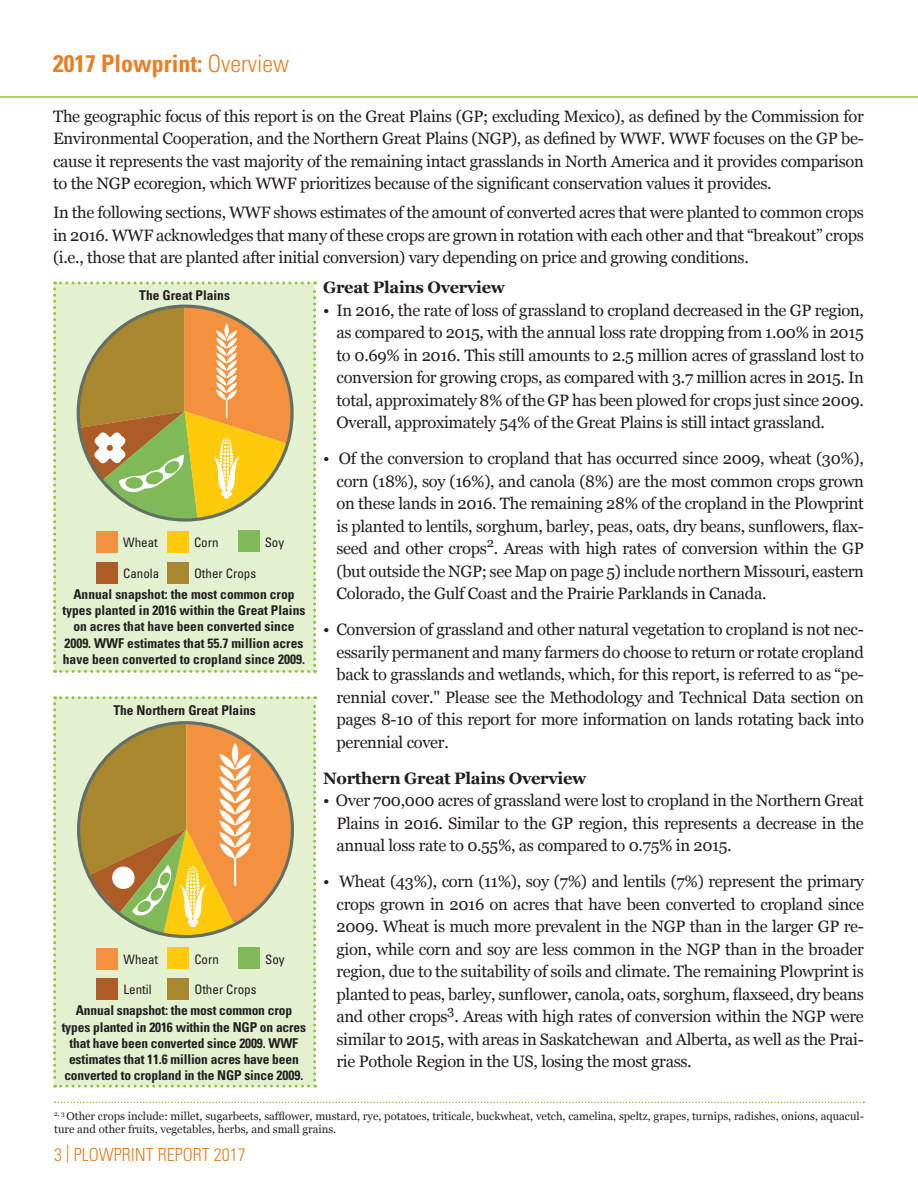
<style>
.page{position:relative;width:918px;height:1188px;background:#fff}
.page>*{position:absolute;margin:0;border:0;box-sizing:border-box;transform-origin:0 0}
.t1{font:700 condensed 24px "Univers LT Std";color:#e97e24}
.t2{font:300 condensed 18px "Univers LT Std";color:#e87d1e}
.t3{font:16.5px/22.5px "Georgia";letter-spacing:-.02em;color:#231f20;text-align:justify}
.t4{font:700 16.5px "Georgia";letter-spacing:-.02em;color:#231f20}
.t5{font:700 condensed 13.5px/16.2px "Univers LT Std";color:#231f20;text-align:center}
.t6{font:condensed 13.05px "Univers LT Std";color:#231f20}
.t7{font:13.05px "Georgia";color:#231f20}
.t8{font:11.25px/13.5px "Georgia";color:#231f20}
.s1{font-weight:300}
.s2{color:#e97e24}
</style>
<div class="page">
<hr style="left:0;top:96px;width:918px;height:2px;background:#96c93e">
<svg style="left:55px;top:1102px;width:809px;height:1px"></svg>
<svg style="left:53px;top:281px;width:263px;height:392px;background:#d7d29a"></svg>
<div style="left:167px;top:562px;width:21px;height:22px;background:#a8872e"></div>
<div style="left:167px;top:531px;width:21px;height:21px;background:#feca0a"></div>
<div style="left:96px;top:531px;width:21px;height:22px;background:#f3913e"></div>
<div style="left:96px;top:562px;width:21px;height:22px;background:#ae5c26"></div>
<div style="left:238px;top:531px;width:22px;height:21px;background:#80ba58"></div>
<svg style="left:53px;top:696px;width:263px;height:392px;background:#d9d09c"></svg>
<div style="left:167px;top:979px;width:22px;height:21px;background:#a8872e"></div>
<div style="left:167px;top:947px;width:22px;height:22px;background:#feca0a"></div>
<div style="left:96px;top:948px;width:22px;height:21px;background:#f3913e"></div>
<div style="left:96px;top:979px;width:22px;height:21px;background:#ae5c26"></div>
<div style="left:239px;top:947px;width:21px;height:22px;background:#80ba58"></div>
<div style="left:112px;top:867px;width:23px;height:22px;background:#fff;border-radius:50%"></div>
<p class="t1" style="left:53px;top:49px;width:237px">2017 Plowprint: <span class="s1">Overview</span></p>
<p class="t3" style="left:53px;top:105px;width:812px">The geographic focus of this report is on the Great Plains (GP; excluding Mexico), as defined by the Commission for Environmental Cooperation, and the Northern Great Plains (NGP), as defined by WWF. WWF focuses on the GP be&shy;cause it represents the vast majority of the remaining intact grasslands in North America and it provides comparison to the NGP ecoregion, which WWF prioritizes because of the significant conservation values it provides.</p>
<p class="t3" style="left:53px;top:202px;width:812px">In the following sections, WWF shows estimates of the amount of converted acres that were planted to common crops in 2016. WWF acknowledges that many of these crops are grown in rotation with each other and that “breakout” crops (i.e., those that are planted after initial conversion) vary depending on price and growing conditions.</p>
<p class="t5" style="left:139px;top:287px;width:92px">The Great Plains</p>
<p class="t6" style="left:123px;top:534px;width:36px">Wheat</p>
<p class="t6" style="left:194px;top:534px;width:26px">Corn</p>
<p class="t6" style="left:265px;top:534px;width:21px">Soy</p>
<p class="t6" style="left:123px;top:565px;width:38px">Canola</p>
<p class="t6" style="left:194px;top:565px;width:64px">Other Crops</p>
<p class="t5" style="left:62px;top:586px;width:244px">Annual snapshot: the most common crop types planted in 2016 within the Great Plains on acres that have been converted since 2009. WWF estimates that 55.7 million acres have been converted to cropland since 2009.</p>
<p class="t5" style="left:113px;top:702px;width:144px">The Northern Great Plains</p>
<p class="t6" style="left:124px;top:951px;width:36px">Wheat</p>
<p class="t6" style="left:194px;top:951px;width:26px">Corn</p>
<p class="t6" style="left:265px;top:951px;width:21px">Soy</p>
<p class="t6" style="left:124px;top:981px;width:30px">Lentil</p>
<p class="t6" style="left:194px;top:981px;width:64px">Other Crops</p>
<p class="t5" style="left:62px;top:1002px;width:246px">Annual snapshot: the most common crop types planted in 2016 within the NGP on acres that have been converted since 2009. WWF estimates that 11.6 million acres have been converted to cropland in the NGP since 2009.</p>
<p class="t4" style="left:323px;top:277px;width:184px">Great Plains Overview</p>
<p class="t3" style="left:337px;top:299px;width:529px;text-indent:-14px">• In 2016, the rate of loss of grassland to cropland decreased in the GP region, as compared to 2015, with the annual loss rate dropping from 1.00% in 2015 to 0.69% in 2016. This still amounts to 2.5 million acres of grassland lost to conversion for growing crops, as compared with 3.7 million acres in 2015. In total, approximately 8% of the GP has been plowed for crops just since 2009.<br>Overall, approximately 54% of the Great Plains is still intact grassland.</p>
<p class="t3" style="left:337px;top:448px;width:529px;text-indent:-14px">• Of the conversion to cropland that has occurred since 2009, wheat (30%), corn (18%), soy (16%), and canola (8%) are the most common crops grown on these lands in 2016. The remaining 28% of the cropland in the Plowprint is planted to lentils, sorghum, barley, peas, oats, dry beans, sunflowers, flax&shy;seed and other crops . Areas with high rates of conversion within the GP</p>
<p class="t7" style="left:487px;top:535px;width:9px">2</p>
<p class="t3" style="left:337px;top:560px;width:529px">(but outside the NGP; see Map on page 5) include northern Missouri, eastern<br>Colorado, the Gulf Coast and the Prairie Parklands in Canada.</p>
<p class="t3" style="left:337px;top:619px;width:529px;text-indent:-14px">• Conversion of grassland and other natural vegetation to cropland is not nec&shy;essarily permanent and many farmers do choose to return or rotate cropland back to grasslands and wetlands, which, for this report, is referred to as “pe&shy;rennial cover." Please see the Methodology and Technical Data section on pages 8-10 of this report for more information on lands rotating back into perennial cover.</p>
<p class="t4" style="left:323px;top:768px;width:265px">Northern Great Plains Overview</p>
<p class="t3" style="left:337px;top:790px;width:529px;text-indent:-14px">• Over 700,000 acres of grassland were lost to cropland in the Northern Great Plains in 2016. Similar to the GP region, this represents a decrease in the annual loss rate to 0.55%, as compared to 0.75% in 2015.</p>
<p class="t3" style="left:337px;top:871px;width:529px;text-indent:-14px">• Wheat (43%), corn (11%), soy (7%) and lentils (7%) represent the primary crops grown in 2016 on acres that have been converted to cropland since 2009. Wheat is much more prevalent in the NGP than in the larger GP re&shy;gion, while corn and soy are less common in the NGP than in the broader region, due to the suitability of soils and climate. The remaining Plowprint is planted to peas, barley, sunflower, canola, oats, sorghum, flaxseed, dry beans and other crops . Areas with high rates of conversion within the NGP were</p>
<p class="t7" style="left:447px;top:1003px;width:9px">3</p>
<p class="t3" style="left:337px;top:1028px;width:529px">similar to 2015, with areas in Saskatchewan and Alberta, as well as the Prai&shy;rie Pothole Region in the US, losing the most grass.</p>
<p class="t8" style="left:54px;top:1109px;width:811px"><sup>2,</sup> <sup>3</sup> Other crops include: millet, sugarbeets, safflower, mustard, rye, potatoes, triticale, buckwheat, vetch, camelina, speltz, grapes, turnips, radishes, onions, aquacul&shy;ture and other fruits, vegetables, herbs, and small grains.</p>
<p class="t2" style="left:54px;top:1144px;width:193px"><span class="s2">3 </span><sup>|</sup> PLOWPRINT REPORT 2017</p>
</div>
